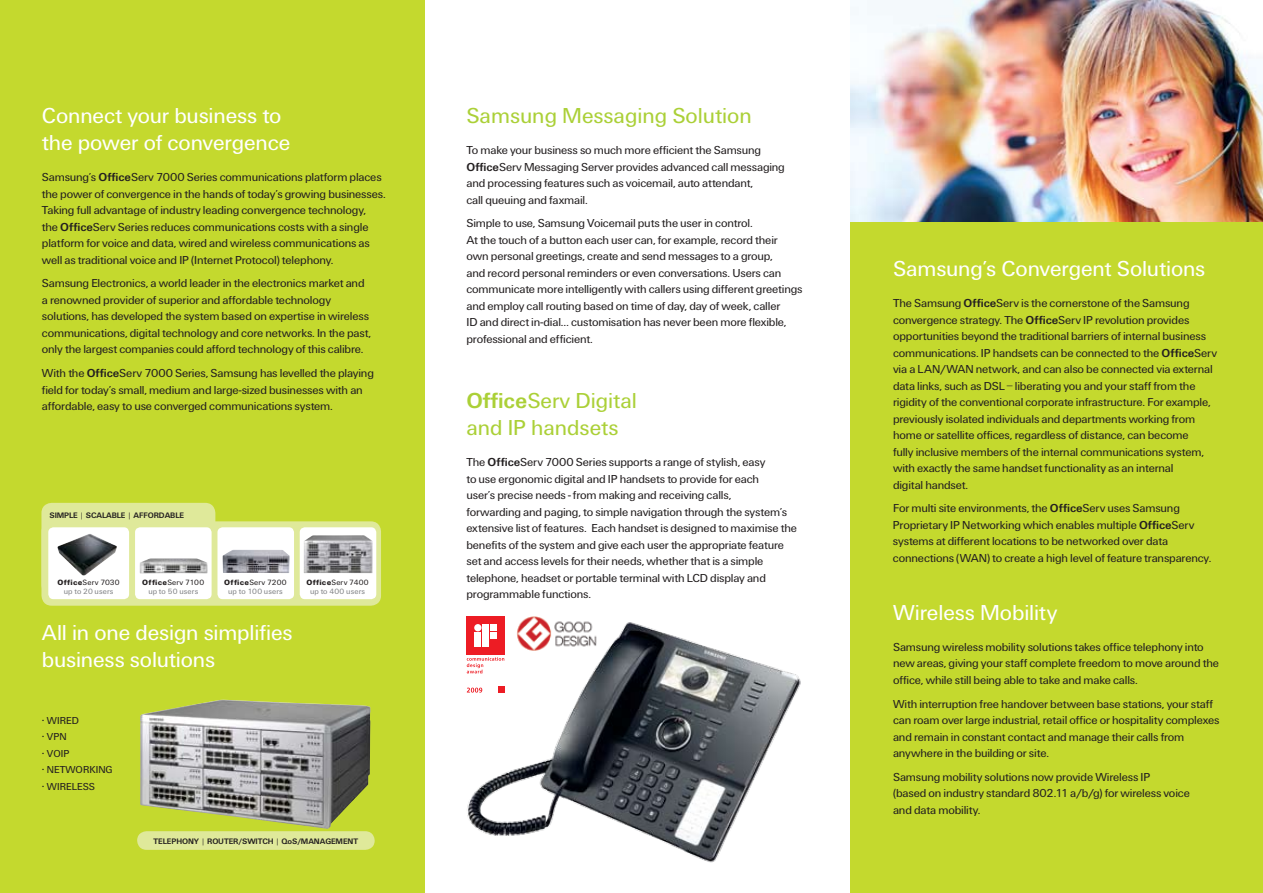
<style>
.page{position:relative;width:1263px;height:893px;background:#fff}
.page>*{position:absolute;margin:0;border:0;box-sizing:border-box;transform-origin:0 0}
.t1{font:22.5px/27px "U55 Univers";letter-spacing:-.005em;color:#fff}
.t2{font:22.5px/27px "U55 Univers";color:#abd037}
.t3{font:12px/16.5px "U55 Univers";letter-spacing:-.015em;color:#231f20}
.t4{font:10.5px "U55 Univers";color:#231f20}
.t5{font:700 8.25px "U65 Univers";letter-spacing:-.01em;color:#231f20}
.t6{font:7.95px/9.1px "U55 Univers";letter-spacing:.02em;color:#808285;text-align:center}
.s1{font-family:"U65 Univers";font-weight:700}
.s2{font-family:"U75 Univers";font-weight:900;color:#231f20}
.s3{color:#231f20}
</style>
<div class="page">
<div style="left:850px;top:0;width:413px;height:893px;background:#c4d92e"></div>
<div style="left:0;top:0;width:425px;height:893px;background:#c4d92e"></div>
<hr style="left:850px;top:221px;width:413px;height:1px;background:#fff">
<div style="left:41px;top:503px;width:174px;height:92px;background:#dfe99a;border-radius:10px"></div>
<div style="left:41px;top:521px;width:340px;height:85px;background:#dfe99a;border-radius:10px"></div>
<div style="left:300px;top:527px;width:76px;height:72px;background:#fff;border-radius:5px"></div>
<img style="left:304px;top:535px;width:69px;height:38px">
<div style="left:135px;top:527px;width:77px;height:72px;background:#fff;border-radius:5px"></div>
<img style="left:140px;top:558px;width:68px;height:15px">
<div style="left:48px;top:527px;width:81px;height:72px;background:#fff;border-radius:5px"></div>
<img style="left:57px;top:534px;width:60px;height:41px">
<div style="left:217px;top:527px;width:77px;height:72px;background:#fff;border-radius:5px"></div>
<img style="left:223px;top:550px;width:67px;height:23px">
<img style="left:850px;top:0;width:413px;height:221px">
<img style="left:140px;top:700px;width:230px;height:129px">
<div style="left:137px;top:831px;width:238px;height:19px;background:#dfe99a;border-radius:9px"></div>
<img style="left:466px;top:616px;width:335px;height:247px">
<h1 class="t1" style="left:42px;top:102px;width:250px">Connect your business to the power of convergence</h1>
<p class="t3" style="left:42px;top:169px;width:345px">Samsung’s <span class="s1">Office</span>Serv 7000 Series communications platform places the power of convergence in the hands of today’s growing businesses.<br>Taking full advantage of industry leading convergence technology,<br>the <span class="s1">Office</span>Serv Series reduces communications costs with a single platform for voice and data, wired and wireless communications as well as traditional voice and IP (Internet Protocol) telephony.</p>
<p class="t3" style="left:42px;top:275px;width:331px">Samsung Electronics, a world leader in the electronics market and a renowned provider of superior and affordable technology solutions, has developed the system based on expertise in wireless communications, digital technology and core networks. In the past, only the largest companies could afford technology of this calibre.</p>
<p class="t3" style="left:42px;top:365px;width:334px">With the <span class="s1">Office</span>Serv 7000 Series, Samsung has levelled the playing field for today’s small, medium and large-sized businesses with an affordable, easy to use converged communications system.</p>
<p class="t5" style="left:49px;top:510px;width:136px">SIMPLE | SCALABLE | AFFORDABLE</p>
<p class="t6" style="left:57px;top:578px;width:64px"><span class="s2">Office</span><span class="s3">Serv 7030 </span>up to 20 users</p>
<p class="t6" style="left:224px;top:578px;width:64px"><span class="s2">Office</span><span class="s3">Serv 7200 </span>up to 100 users</p>
<p class="t6" style="left:142px;top:578px;width:63px"><span class="s2">Office</span><span class="s3">Serv 7100 </span>up to 50 users</p>
<h1 class="t1" style="left:42px;top:619px;width:252px">All in one design simplifies business solutions</h1>
<p class="t6" style="left:306px;top:578px;width:64px"><span class="s2">Office</span><span class="s3">Serv 7400 </span>up to 400 users</p>
<p class="t4" style="left:42px;top:714px;width:38px">• WIRED</p>
<p class="t4" style="left:42px;top:731px;width:26px">• VPN</p>
<p class="t4" style="left:42px;top:747px;width:29px">• VOIP</p>
<p class="t4" style="left:42px;top:764px;width:72px">• NETWORKING</p>
<p class="t4" style="left:42px;top:780px;width:55px">• WIRELESS</p>
<p class="t5" style="left:154px;top:836px;width:206px">TELEPHONY | ROUTER/SWITCH | QoS/MANAGEMENT</p>
<h1 class="t2" style="left:466px;top:102px;width:287px">Samsung Messaging Solution</h1>
<p class="t3" style="left:466px;top:142px;width:320px">To make your business so much more efficient the Samsung <span class="s1">Office</span>Serv Messaging Server provides advanced call messaging and processing features such as voicemail, auto attendant,<br>call queuing and faxmail.</p>
<p class="t3" style="left:466px;top:215px;width:338px">Simple to use, Samsung Voicemail puts the user in control.<br>At the touch of a button each user can, for example, record their own personal greetings, create and send messages to a group,<br>and record personal reminders or even conversations. Users can communicate more intelligently with callers using different greetings and employ call routing based on time of day, day of week, caller<br>ID and direct in-dial… customisation has never been more flexible, professional and efficient.</p>
<h1 class="t2" style="left:466px;top:387px;width:172px"><span class="s1">Office</span>Serv Digital and IP handsets</h1>
<p class="t3" style="left:466px;top:454px;width:332px">The <span class="s1">Office</span>Serv 7000 Series supports a range of stylish, easy<br>to use ergonomic digital and IP handsets to provide for each<br>user’s precise needs - from making and receiving calls,<br>forwarding and paging, to simple navigation through the system’s extensive list of features. Each handset is designed to maximise the benefits of the system and give each user the appropriate feature set and access levels for their needs, whether that is a simple telephone, headset or portable terminal with LCD display and programmable functions.</p>
<h1 class="t1" style="left:893px;top:255px;width:314px">Samsung’s Convergent Solutions</h1>
<p class="t3" style="left:893px;top:295px;width:326px">The Samsung <span class="s1">Office</span>Serv is the cornerstone of the Samsung convergence strategy. The <span class="s1">Office</span>Serv IP revolution provides opportunities beyond the traditional barriers of internal business communications. IP handsets can be connected to the <span class="s1">Office</span>Serv via a LAN/WAN network, and can also be connected via external data links, such as DSL – liberating you and your staff from the rigidity of the conventional corporate infrastructure. For example, previously isolated individuals and departments working from home or satellite offices, regardless of distance, can become<br>fully inclusive members of the internal communications system, with exactly the same handset functionality as an internal<br>digital handset.</p>
<p class="t3" style="left:893px;top:500px;width:320px">For multi site environments, the <span class="s1">Office</span>Serv uses Samsung Proprietary IP Networking which enables multiple <span class="s1">Office</span>Serv systems at different locations to be networked over data connections (WAN) to create a high level of feature transparency.</p>
<h1 class="t1" style="left:893px;top:599px;width:166px">Wireless Mobility</h1>
<p class="t3" style="left:893px;top:639px;width:327px">Samsung wireless mobility solutions takes office telephony into new areas, giving your staff complete freedom to move around the office, while still being able to take and make calls.</p>
<p class="t3" style="left:893px;top:695px;width:328px">With interruption free handover between base stations, your staff can roam over large industrial, retail office or hospitality complexes and remain in constant contact and manage their calls from anywhere in the building or site.</p>
<p class="t3" style="left:893px;top:769px;width:298px">Samsung mobility solutions now provide Wireless IP<br>(based on industry standard 802.11 a/b/g) for wireless voice and data mobility.</p>
</div>
